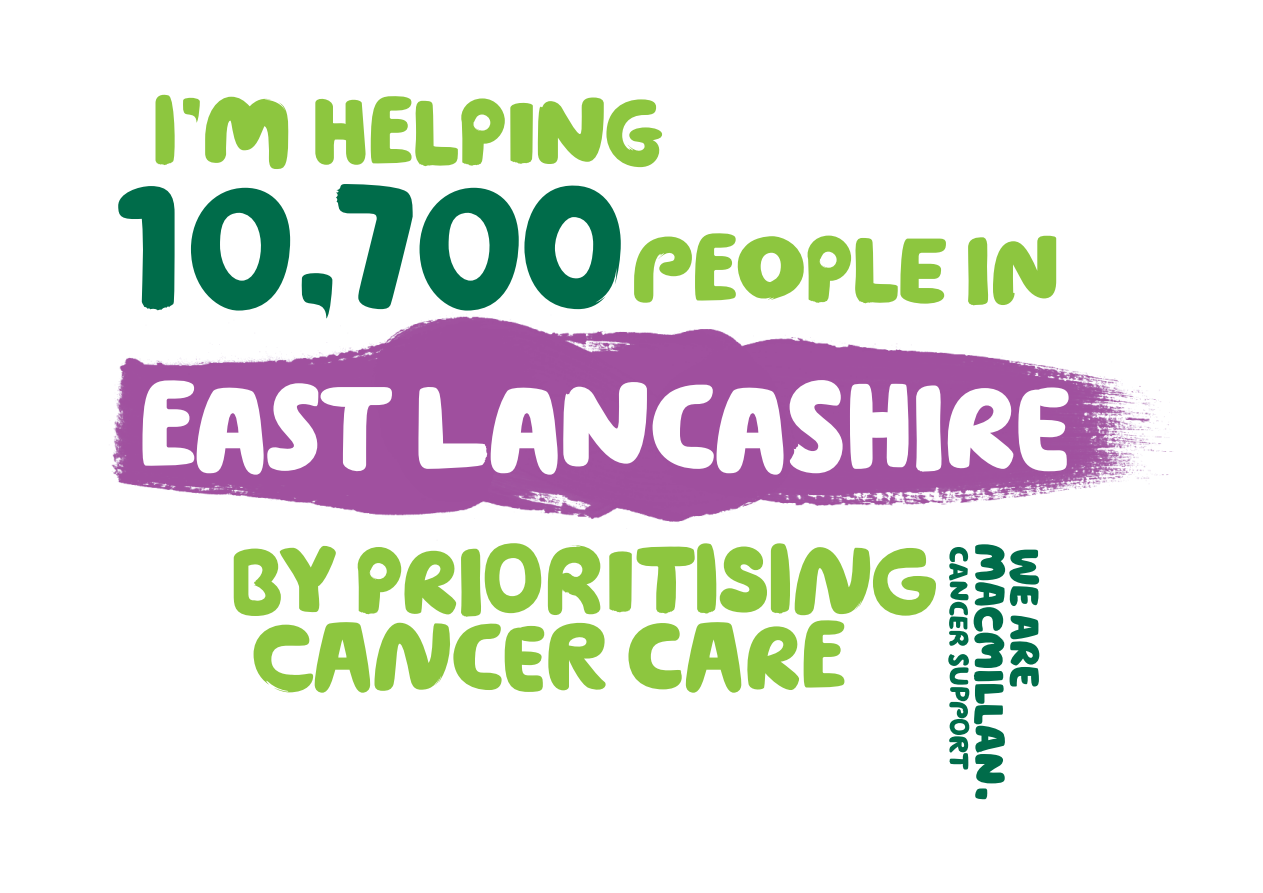
<style>
.page{position:relative;width:1263px;height:893px;background:#fff}
.page>*{position:absolute;margin:0;border:0;box-sizing:border-box;transform-origin:0 0}
.t1{font:172.5px "Macmillan Headline";color:#006c4a}
.t2{font:120px "Macmillan Headline";color:#fff}
.t3{font:94.5px/137.1px "Macmillan Headline";color:#8dc63f}
</style>
<div class="page">
<img style="left:111px;top:316px;width:1062px;height:206px">
<svg style="left:948px;top:544px;width:91px;height:255px"></svg>
<p class="t3" style="left:633px;top:64px;width:429px;text-indent:-482px">I’M HELPING<br>PEOPLE IN</p>
<h1 class="t1" style="left:115px;top:144px;width:510px">10,700</h1>
<p class="t2" style="left:139px;top:354px;width:933px">EAST LANCASHIRE</p>
<p class="t3" style="left:231px;top:543px;width:707px;line-height:75.6px">BY PRIORITISING<br>CANCER CARE</p>
</div>
